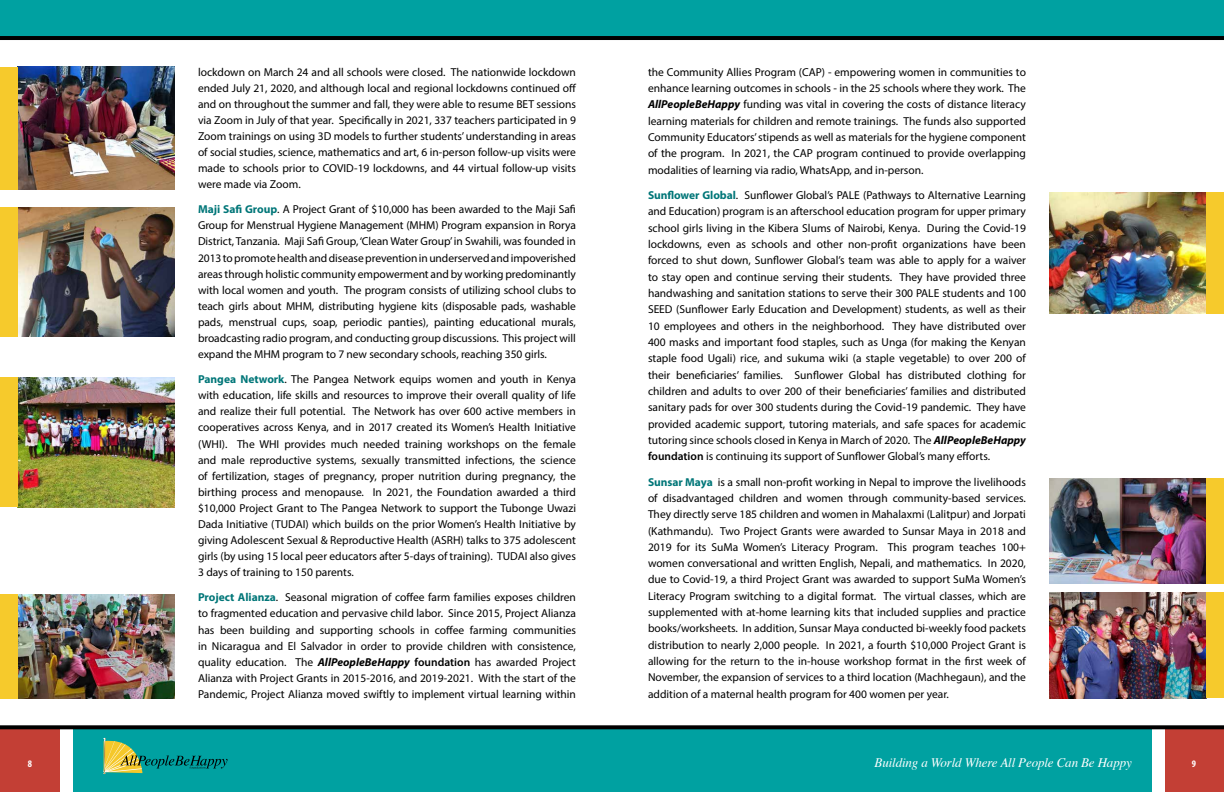
<style>
.page{position:relative;width:1224px;height:792px;background:#fff}
.page>*{position:absolute;margin:0;border:0;box-sizing:border-box;transform-origin:0 0}
.t1{font:italic 13px "Times";letter-spacing:-.01em;color:#fff}
.t2{font:11.5px/16.3px "Myriad Pro";color:#000;text-align:justify}
.t3{font:700 condensed 10px "Myriad Pro";color:#fff}
.s1{font-weight:700;color:#007678}
.s2{font-weight:700;font-style:italic}
.s3{font-weight:600}
</style>
<div class="page">
<div style="left:0;top:0;width:1224px;height:39px;background:#00a1a1"></div>
<div style="left:0;top:729px;width:1224px;height:63px;background:#00a1a1"></div>
<div style="left:0;top:727px;width:69px;height:65px;background:#c33f35"></div>
<div style="left:60px;top:727px;width:12px;height:65px;background:#fff"></div>
<div style="left:1155px;top:727px;width:69px;height:65px;background:#c33f35"></div>
<div style="left:1153px;top:727px;width:12px;height:65px;background:#fff"></div>
<svg style="left:103px;top:738px;width:124px;height:36px"></svg>
<hr style="left:0;top:36px;width:1224px;height:4px;background:#000">
<svg style="left:0;top:725px;width:1224px;height:4px;background:#141414"></svg>
<img style="left:18px;top:67px;width:156px;height:122px">
<div style="left:0;top:67px;width:18px;height:122px;background:#f6ca2c"></div>
<img style="left:18px;top:207px;width:156px;height:130px">
<div style="left:0;top:207px;width:18px;height:130px;background:#f6ca2c"></div>
<img style="left:18px;top:377px;width:156px;height:130px">
<div style="left:0;top:377px;width:18px;height:130px;background:#f6ca2c"></div>
<img style="left:18px;top:594px;width:156px;height:104px">
<div style="left:0;top:594px;width:18px;height:104px;background:#f6ca2c"></div>
<img style="left:1050px;top:192px;width:156px;height:122px">
<img style="left:1050px;top:479px;width:156px;height:105px">
<img style="left:1050px;top:593px;width:156px;height:105px">
<div style="left:1206px;top:192px;width:18px;height:122px;background:#f6ca2c"></div>
<div style="left:1206px;top:479px;width:18px;height:105px;background:#f6ca2c"></div>
<div style="left:1206px;top:593px;width:18px;height:105px;background:#f6ca2c"></div>
<p class="t2" style="left:198px;top:63px;width:380px">lockdown on March 24 and all schools were closed. The nationwide lockdown ended July 21, 2020, and although local and regional lockdowns continued off and on throughout the summer and fall, they were able to resume BET sessions via Zoom in July of that year. Specifically in 2021, 337 teachers participated in 9<br>Zoom trainings on using 3D models to further students’ understanding in areas of social studies, science, mathematics and art, 6 in-person follow-up visits were made to schools prior to COVID-19 lockdowns, and 44 virtual follow-up visits were made via Zoom.</p>
<p class="t2" style="left:198px;top:201px;width:380px"><span class="s1">Maji Safi Group</span>. A Project Grant of $10,000 has been awarded to the Maji Safi Group for Menstrual Hygiene Management (MHM) Program expansion in Rorya District, Tanzania. Maji Safi Group, ‘Clean Water Group’ in Swahili, was founded in 2013 to promote health and disease prevention in underserved and impoverished areas through holistic community empowerment and by working predominantly with local women and youth. The program consists of utilizing school clubs to teach girls about MHM, distributing hygiene kits (disposable pads, washable pads, menstrual cups, soap, periodic panties), painting educational murals, broadcasting radio program, and conducting group discussions. This project will expand the MHM program to 7 new secondary schools, reaching 350 girls.</p>
<p class="t2" style="left:198px;top:371px;width:380px"><span class="s1">Pangea Network</span>. The Pangea Network equips women and youth in Kenya with education, life skills and resources to improve their overall quality of life and realize their full potential. The Network has over 600 active members in cooperatives across Kenya, and in 2017 created its Women’s Health Initiative (WHI). The WHI provides much needed training workshops on the female and male reproductive systems, sexually transmitted infections, the science of fertilization, stages of pregnancy, proper nutrition during pregnancy, the birthing process and menopause. In 2021, the Foundation awarded a third $10,000 Project Grant to The Pangea Network to support the Tubonge Uwazi Dada Initiative (TUDAI) which builds on the prior Women’s Health Initiative by giving Adolescent Sexual &amp; Reproductive Health (ASRH) talks to 375 adolescent girls (by using 15 local peer educators after 5-days of training). TUDAI also gives 3 days of training to 150 parents.</p>
<p class="t2" style="left:198px;top:589px;width:380px"><span class="s1">Project Alianza</span>. Seasonal migration of coffee farm families exposes children to fragmented education and pervasive child labor. Since 2015, Project Alianza has been building and supporting schools in coffee farming communities in Nicaragua and El Salvador in order to provide children with consistence, quality education. The <span class="s2">AllPeopleBeHappy</span> <span class="s3">foundation</span> has awarded Project Alianza with Project Grants in 2015-2016, and 2019-2021. With the start of the Pandemic, Project Alianza moved swiftly to implement virtual learning within</p>
<p class="t2" style="left:648px;top:63px;width:380px">the Community Allies Program (CAP) - empowering women in communities to enhance learning outcomes in schools - in the 25 schools where they work. The <span class="s2">AllPeopleBeHappy</span> funding was vital in covering the costs of distance literacy learning materials for children and remote trainings. The funds also supported Community Educators’ stipends as well as materials for the hygiene component of the program. In 2021, the CAP program continued to provide overlapping modalities of learning via radio, WhatsApp, and in-person.</p>
<p class="t2" style="left:648px;top:187px;width:380px"><span class="s1">Sunflower Global</span>. Sunflower Global’s PALE (Pathways to Alternative Learning and Education) program is an afterschool education program for upper primary school girls living in the Kibera Slums of Nairobi, Kenya. During the Covid-19 lockdowns, even as schools and other non-profit organizations have been forced to shut down, Sunflower Global’s team was able to apply for a waiver to stay open and continue serving their students. They have provided three handwashing and sanitation stations to serve their 300 PALE students and 100<br>SEED (Sunflower Early Education and Development) students, as well as their 10 employees and others in the neighborhood. They have distributed over 400 masks and important food staples, such as Unga (for making the Kenyan staple food Ugali) rice, and sukuma wiki (a staple vegetable) to over 200 of their beneficiaries’ families. Sunflower Global has distributed clothing for children and adults to over 200 of their beneficiaries’ families and distributed sanitary pads for over 300 students during the Covid-19 pandemic. They have provided academic support, tutoring materials, and safe spaces for academic tutoring since schools closed in Kenya in March of 2020. The <span class="s2">AllPeopleBeHappy </span><span class="s3">foundation</span> is continuing its support of Sunflower Global’s many efforts.</p>
<p class="t2" style="left:648px;top:473px;width:380px"><span class="s1">Sunsar Maya</span> is a small non-profit working in Nepal to improve the livelihoods of disadvantaged children and women through community-based services.<br>They directly serve 185 children and women in Mahalaxmi (Lalitpur) and Jorpati (Kathmandu). Two Project Grants were awarded to Sunsar Maya in 2018 and 2019 for its SuMa Women’s Literacy Program. This program teaches 100+ women conversational and written English, Nepali, and mathematics. In 2020, due to Covid-19, a third Project Grant was awarded to support SuMa Women’s Literacy Program switching to a digital format. The virtual classes, which are supplemented with at-home learning kits that included supplies and practice books/worksheets. In addition, Sunsar Maya conducted bi-weekly food packets distribution to nearly 2,000 people. In 2021, a fourth $10,000 Project Grant is allowing for the return to the in-house workshop format in the first week of November, the expansion of services to a third location (Machhegaun), and the addition of a maternal health program for 400 women per year.</p>
<p class="t3" style="left:28px;top:757px;width:6px">8</p>
<p class="t1" style="left:875px;top:751px;width:259px">Building a World Where All People Can Be Happy</p>
<p class="t3" style="left:1192px;top:757px;width:6px">9</p>
</div>
